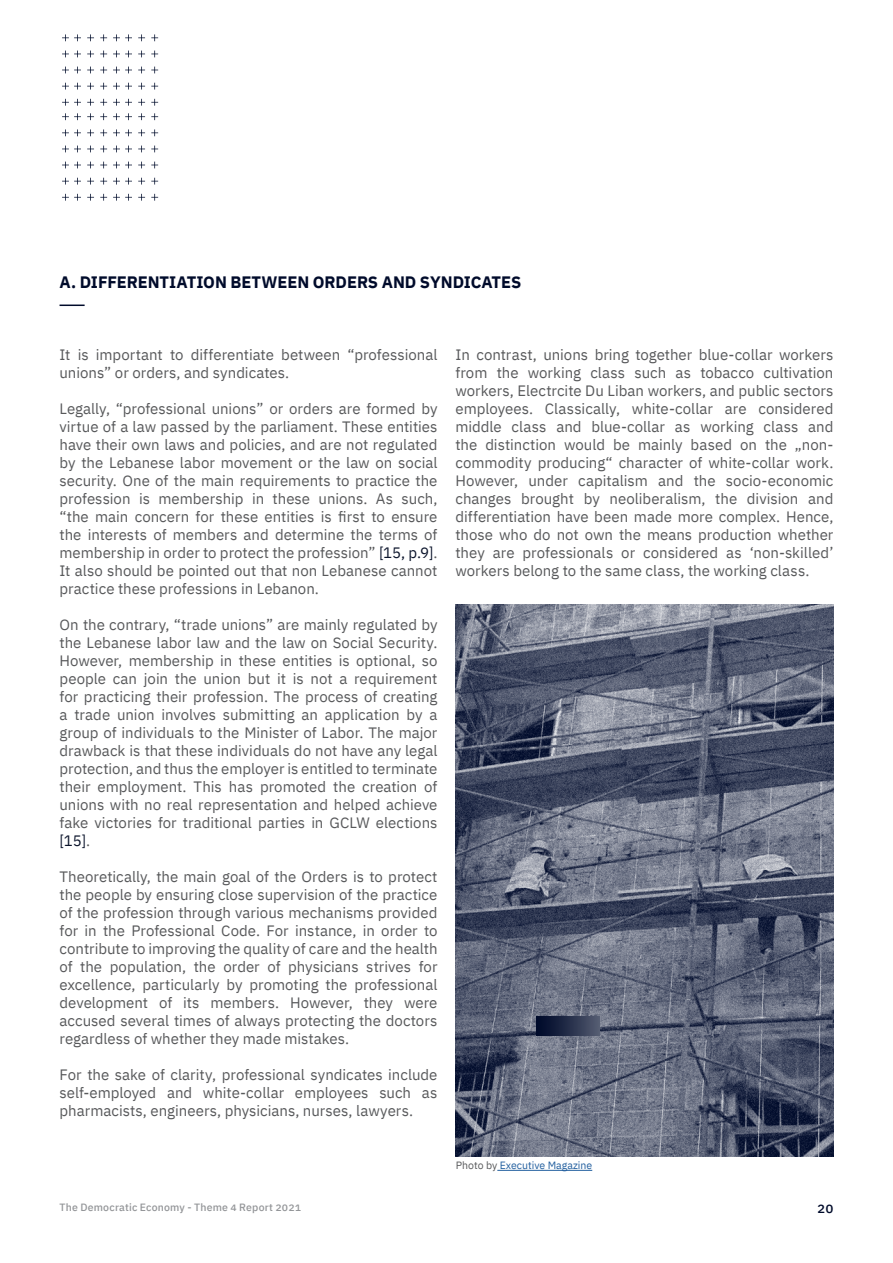
<style>
.page{position:relative;width:893px;height:1263px;background:#fff}
.page>*{position:absolute;margin:0;border:0;box-sizing:border-box;transform-origin:0 0}
.t1{font:700 16.5px "IBM Plex Sans Arabic";letter-spacing:-.005em;color:#000b2b}
.t2{font:15px/18px "IBM Plex Sans Arabic";color:#58595b;text-align:justify}
.t3{font:500 13.5px "IBM Plex Sans Arabic";color:#000b2b}
.t4{font:500 10.5px "IBM Plex Sans Arabic";letter-spacing:.02em;color:#939598}
.t5{font:10.5px "IBM Plex Sans Arabic";color:#215e9e}
.s1{color:#0b142b}
.s2{color:#58595b}
</style>
<div class="page">
<hr style="left:60px;top:304px;width:25px;height:2px;background:#000b2b">
<svg style="left:62px;top:194px;width:19px;height:7px"></svg>
<svg style="left:62px;top:178px;width:19px;height:7px"></svg>
<svg style="left:62px;top:162px;width:19px;height:6px"></svg>
<svg style="left:87px;top:194px;width:7px;height:7px"></svg>
<svg style="left:87px;top:178px;width:7px;height:7px"></svg>
<svg style="left:87px;top:162px;width:7px;height:6px"></svg>
<svg style="left:100px;top:194px;width:7px;height:7px"></svg>
<svg style="left:100px;top:178px;width:7px;height:7px"></svg>
<svg style="left:100px;top:162px;width:7px;height:6px"></svg>
<svg style="left:62px;top:146px;width:19px;height:6px"></svg>
<svg style="left:62px;top:129px;width:19px;height:7px"></svg>
<svg style="left:62px;top:113px;width:19px;height:7px"></svg>
<svg style="left:87px;top:146px;width:7px;height:6px"></svg>
<svg style="left:87px;top:129px;width:7px;height:7px"></svg>
<svg style="left:87px;top:113px;width:7px;height:7px"></svg>
<svg style="left:100px;top:146px;width:7px;height:6px"></svg>
<svg style="left:100px;top:129px;width:7px;height:7px"></svg>
<svg style="left:100px;top:113px;width:7px;height:7px"></svg>
<svg style="left:62px;top:99px;width:19px;height:7px"></svg>
<svg style="left:62px;top:83px;width:19px;height:7px"></svg>
<svg style="left:62px;top:67px;width:19px;height:6px"></svg>
<svg style="left:87px;top:99px;width:7px;height:7px"></svg>
<svg style="left:87px;top:83px;width:7px;height:7px"></svg>
<svg style="left:87px;top:67px;width:7px;height:6px"></svg>
<svg style="left:100px;top:99px;width:7px;height:7px"></svg>
<svg style="left:100px;top:83px;width:7px;height:7px"></svg>
<svg style="left:100px;top:67px;width:7px;height:6px"></svg>
<svg style="left:62px;top:51px;width:19px;height:6px"></svg>
<svg style="left:62px;top:34px;width:19px;height:7px"></svg>
<svg style="left:87px;top:51px;width:7px;height:6px"></svg>
<svg style="left:87px;top:34px;width:7px;height:7px"></svg>
<svg style="left:100px;top:51px;width:7px;height:6px"></svg>
<svg style="left:100px;top:34px;width:7px;height:7px"></svg>
<svg style="left:113px;top:194px;width:19px;height:7px"></svg>
<svg style="left:113px;top:178px;width:19px;height:7px"></svg>
<svg style="left:113px;top:162px;width:19px;height:6px"></svg>
<svg style="left:138px;top:194px;width:7px;height:7px"></svg>
<svg style="left:138px;top:178px;width:7px;height:7px"></svg>
<svg style="left:138px;top:162px;width:7px;height:6px"></svg>
<svg style="left:151px;top:194px;width:7px;height:7px"></svg>
<svg style="left:151px;top:178px;width:7px;height:7px"></svg>
<svg style="left:151px;top:162px;width:7px;height:6px"></svg>
<svg style="left:113px;top:146px;width:19px;height:6px"></svg>
<svg style="left:113px;top:129px;width:19px;height:7px"></svg>
<svg style="left:113px;top:113px;width:19px;height:7px"></svg>
<svg style="left:138px;top:146px;width:7px;height:6px"></svg>
<svg style="left:138px;top:129px;width:7px;height:7px"></svg>
<svg style="left:138px;top:113px;width:7px;height:7px"></svg>
<svg style="left:151px;top:146px;width:7px;height:6px"></svg>
<svg style="left:151px;top:129px;width:7px;height:7px"></svg>
<svg style="left:151px;top:113px;width:7px;height:7px"></svg>
<svg style="left:113px;top:99px;width:19px;height:7px"></svg>
<svg style="left:113px;top:83px;width:19px;height:7px"></svg>
<svg style="left:113px;top:67px;width:19px;height:6px"></svg>
<svg style="left:138px;top:99px;width:7px;height:7px"></svg>
<svg style="left:138px;top:83px;width:7px;height:7px"></svg>
<svg style="left:138px;top:67px;width:7px;height:6px"></svg>
<svg style="left:151px;top:99px;width:7px;height:7px"></svg>
<svg style="left:151px;top:83px;width:7px;height:7px"></svg>
<svg style="left:151px;top:67px;width:7px;height:6px"></svg>
<svg style="left:113px;top:51px;width:19px;height:6px"></svg>
<svg style="left:113px;top:34px;width:19px;height:7px"></svg>
<svg style="left:138px;top:51px;width:7px;height:6px"></svg>
<svg style="left:138px;top:34px;width:7px;height:7px"></svg>
<svg style="left:151px;top:51px;width:7px;height:6px"></svg>
<svg style="left:151px;top:34px;width:7px;height:7px"></svg>
<img style="left:455px;top:605px;width:378px;height:552px">
<hr style="left:497px;top:1170px;width:95px;height:1px;background:#215e9e">
<img style="left:536px;top:1016px;width:64px;height:20px">
<p class="t1" style="left:60px;top:273px;width:463px">A. DIFFERENTIATION BETWEEN ORDERS AND SYNDICATES</p>
<p class="t2" style="left:60px;top:346px;width:379px">It is important to differentiate between “professional unions” or orders, and syndicates.</p>
<p class="t2" style="left:60px;top:400px;width:379px">Legally, “professional unions” or orders are formed by virtue of a law passed by the parliament. These entities have their own laws and policies, and are not regulated by the Lebanese labor movement or the law on social security. One of the main requirements to practice the profession is membership in these unions. As such, “the main concern for these entities is first to ensure the interests of members and determine the terms of membership in order to protect the profession” <span class="s1">[15, p.9]</span>.<br>It also should be pointed out that non Lebanese cannot practice these professions in Lebanon.</p>
<p class="t2" style="left:60px;top:616px;width:379px">On the contrary, “trade unions” are mainly regulated by the Lebanese labor law and the law on Social Security.<br>However, membership in these entities is optional, so people can join the union but it is not a requirement for practicing their profession. The process of creating a trade union involves submitting an application by a group of individuals to the Minister of Labor. The major drawback is that these individuals do not have any legal protection, and thus the employer is entitled to terminate their employment. This has promoted the creation of unions with no real representation and helped achieve fake victories for traditional parties in GCLW elections <span class="s1">[15]</span>.</p>
<p class="t2" style="left:60px;top:868px;width:379px">Theoretically, the main goal of the Orders is to protect the people by ensuring close supervision of the practice of the profession through various mechanisms provided for in the Professional Code. For instance, in order to contribute to improving the quality of care and the health of the population, the order of physicians strives for excellence, particularly by promoting the professional development of its members. However, they were accused several times of always protecting the doctors regardless of whether they made mistakes.</p>
<p class="t2" style="left:60px;top:1066px;width:379px">For the sake of clarity, professional syndicates include self-employed and white-collar employees such as pharmacists, engineers, physicians, nurses, lawyers.</p>
<p class="t2" style="left:455px;top:346px;width:379px">In contrast, unions bring together blue-collar workers from the working class such as tobacco cultivation workers, Electrcite Du Liban workers, and public sectors employees. Classically, white-collar are considered middle class and blue-collar as working class and the distinction would be mainly based on the „non&shy;commodity producing“ character of white-collar work.<br>However, under capitalism and the socio-economic changes brought by neoliberalism, the division and differentiation have been made more complex. Hence, those who do not own the means production whether they are professionals or considered as ‘non-skilled’ workers belong to the same class, the working class.</p>
<p class="t5" style="left:456px;top:1159px;width:138px"><span class="s2">Photo by</span> Executive Magazine</p>
<p class="t4" style="left:60px;top:1201px;width:243px">The Democratic Economy - Theme 4 Report 2021</p>
<p class="t3" style="left:817px;top:1201px;width:18px">20</p>
</div>
